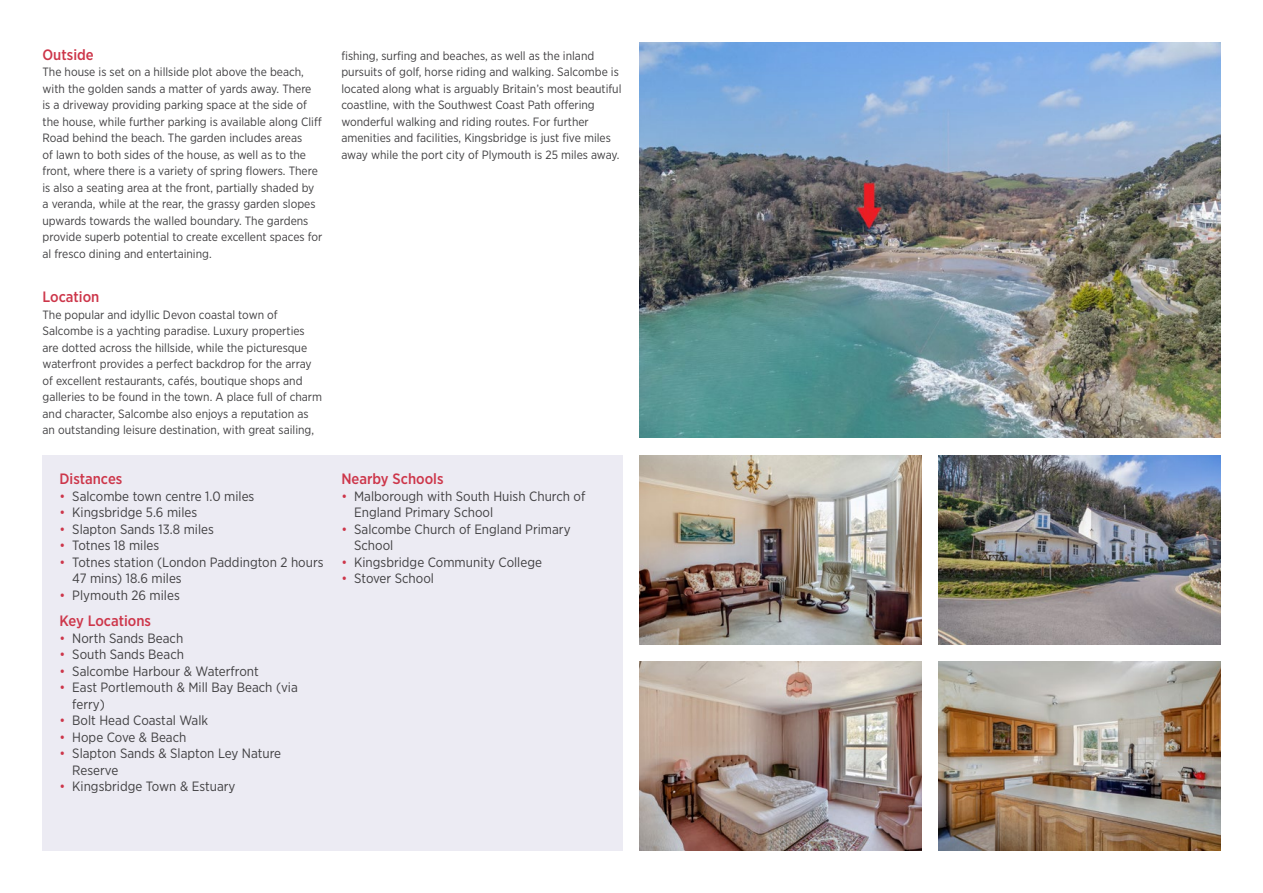
<style>
.page{position:relative;width:1263px;height:893px;background:#fff}
.page>*{position:absolute;margin:0;border:0;box-sizing:border-box;transform-origin:0 0}
.t1{font:500 15px "Gotham Narrow";color:#cd364a}
.t2{font:13.5px/16.5px "Gotham Narrow";color:#414042}
.t3{font:12px/16.5px "Gotham Narrow";color:#414042}
.s1{color:#cd364a}
</style>
<div class="page">
<img style="left:640px;top:43px;width:580px;height:395px">
<img style="left:640px;top:455px;width:282px;height:190px">
<img style="left:640px;top:662px;width:282px;height:188px">
<img style="left:938px;top:455px;width:282px;height:190px">
<img style="left:938px;top:662px;width:282px;height:188px">
<div style="left:43px;top:455px;width:580px;height:395px;background:#ecebf3"></div>
<p class="t1" style="left:43px;top:45px;width:53px">Outside</p>
<p class="t3" style="left:43px;top:64px;width:281px">The house is set on a hillside plot above the beach, with the golden sands a matter of yards away. There<br>is a driveway providing parking space at the side of the house, while further parking is available along Cliff Road behind the beach. The garden includes areas<br>of lawn to both sides of the house, as well as to the front, where there is a variety of spring flowers. There is also a seating area at the front, partially shaded by a veranda, while at the rear, the grassy garden slopes upwards towards the walled boundary. The gardens provide superb potential to create excellent spaces for al fresco dining and entertaining.</p>
<p class="t1" style="left:43px;top:287px;width:58px">Location</p>
<p class="t3" style="left:43px;top:306px;width:281px">The popular and idyllic Devon coastal town of Salcombe is a yachting paradise. Luxury properties are dotted across the hillside, while the picturesque waterfront provides a perfect backdrop for the array of excellent restaurants, cafés, boutique shops and galleries to be found in the town. A place full of charm and character, Salcombe also enjoys a reputation as an outstanding leisure destination, with great sailing,</p>
<p class="t1" style="left:60px;top:469px;width:64px">Distances</p>
<p class="t2" style="left:60px;top:487px;width:196px"><span class="s1">•</span> Salcombe town centre 1.0 miles</p>
<p class="t2" style="left:60px;top:504px;width:139px"><span class="s1">•</span> Kingsbridge 5.6 miles</p>
<p class="t2" style="left:60px;top:520px;width:156px"><span class="s1">•</span> Slapton Sands 13.8 miles</p>
<p class="t2" style="left:60px;top:537px;width:101px"><span class="s1">•</span> Totnes 18 miles</p>
<p class="t2" style="left:72px;top:553px;width:253px;text-indent:-13px"><span class="s1">•</span> Totnes station (London Paddington 2 hours<br>47 mins) 18.6 miles</p>
<p class="t2" style="left:60px;top:586px;width:122px"><span class="s1">•</span> Plymouth 26 miles</p>
<p class="t1" style="left:60px;top:611px;width:93px">Key Locations</p>
<p class="t2" style="left:60px;top:629px;width:125px"><span class="s1">•</span> North Sands Beach</p>
<p class="t2" style="left:60px;top:646px;width:126px"><span class="s1">•</span> South Sands Beach</p>
<p class="t2" style="left:60px;top:662px;width:201px"><span class="s1">•</span> Salcombe Harbour &amp; Waterfront</p>
<p class="t2" style="left:72px;top:679px;width:227px;text-indent:-13px"><span class="s1">•</span> East Portlemouth &amp; Mill Bay Beach (via ferry)</p>
<p class="t2" style="left:60px;top:712px;width:150px"><span class="s1">•</span> Bolt Head Coastal Walk</p>
<p class="t2" style="left:60px;top:728px;width:128px"><span class="s1">•</span> Hope Cove &amp; Beach</p>
<p class="t2" style="left:72px;top:745px;width:210px;text-indent:-13px"><span class="s1">•</span> Slapton Sands &amp; Slapton Ley Nature<br>Reserve</p>
<p class="t2" style="left:60px;top:778px;width:177px"><span class="s1">•</span> Kingsbridge Town &amp; Estuary</p>
<p class="t3" style="left:341px;top:47px;width:282px">fishing, surfing and beaches, as well as the inland pursuits of golf, horse riding and walking. Salcombe is located along what is arguably Britain’s most beautiful coastline, with the Southwest Coast Path offering wonderful walking and riding routes. For further amenities and facilities, Kingsbridge is just five miles away while the port city of Plymouth is 25 miles away.</p>
<p class="t1" style="left:341px;top:469px;width:104px">Nearby Schools</p>
<p class="t2" style="left:354px;top:487px;width:233px;text-indent:-13px"><span class="s1">•</span> Malborough with South Huish Church of<br>England Primary School</p>
<p class="t2" style="left:354px;top:520px;width:218px;text-indent:-13px"><span class="s1">•</span> Salcombe Church of England Primary<br>School</p>
<p class="t2" style="left:341px;top:553px;width:202px"><span class="s1">•</span> Kingsbridge Community College</p>
<p class="t2" style="left:341px;top:570px;width:94px"><span class="s1">•</span> Stover School</p>
</div>
